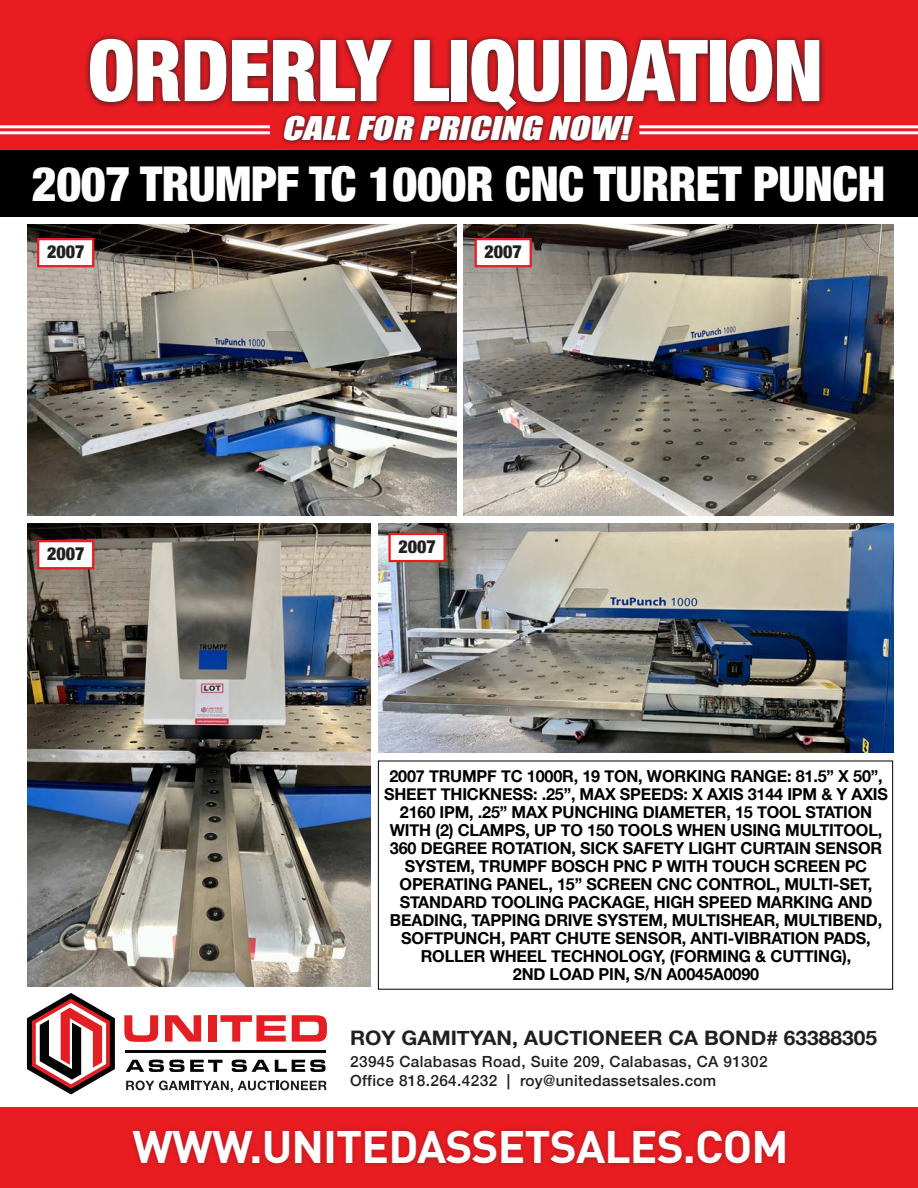
<style>
.page{position:relative;width:918px;height:1188px;background:#fff}
.page>*{position:absolute;margin:0;border:0;box-sizing:border-box;transform-origin:0 0}
.Paragraph_Style_1{font:900 condensed 85.5px "Helvetica Neue";letter-spacing:-.01em;color:#fff}
.Paragraph_Style_1-2{font:900 condensed 48px "Helvetica Neue";letter-spacing:-.01em;color:#fff}
.Paragraph_Style_1-3{font:700 45px "DIN";letter-spacing:-.02em;color:#fff}
.t1{font:italic 30px "Impact";color:#fff;scale:1.25 1}
.Paragraph_Style_1-4{font:700 19.95px "Helvetica Neue";color:#231f20;scale:1.05 1}
.t2{font:900 condensed 18px "Helvetica Neue";color:#231f20}
.Paragraph_Style_1-5{font:700 16.5px/18px "Helvetica Neue";letter-spacing:-.01em;color:#000;text-align:center}
.Paragraph_Style_1-6{font:500 15.3px "Helvetica Neue";letter-spacing:.025em;color:#231f20}
</style>
<div class="page">
<div style="left:0;top:0;width:918px;height:186px;background:#e91c22"></div>
<svg style="left:85px;top:34px;width:740px;height:78px"></svg>
<svg style="left:281px;top:112px;width:355px;height:33px"></svg>
<hr style="left:0;top:125px;width:270px;height:3px;background:#fff">
<hr style="left:0;top:131px;width:270px;height:3px;background:#fff">
<hr style="left:639px;top:125px;width:279px;height:3px;background:#fff">
<hr style="left:639px;top:131px;width:279px;height:3px;background:#fff">
<div style="left:0;top:150px;width:918px;height:67px;background:#000"></div>
<div style="left:0;top:1107px;width:918px;height:81px;background:#e91c22"></div>
<div style="left:127px;top:1125px;width:663px;height:44px;background:#231f20;opacity:.3"></div>
<svg style="left:124px;top:1015px;width:34px;height:27px"></svg>
<svg style="left:165px;top:1015px;width:36px;height:27px"></svg>
<div style="left:208px;top:1015px;width:8px;height:27px;background:#e31e24"></div>
<svg style="left:220px;top:1015px;width:66px;height:27px"></svg>
<svg style="left:292px;top:1015px;width:35px;height:27px"></svg>
<svg style="left:126px;top:1060px;width:97px;height:12px"></svg>
<svg style="left:232px;top:1060px;width:94px;height:12px"></svg>
<hr style="left:125px;top:1050px;width:201px;height:2px;background:#040503">
<svg style="left:27px;top:993px;width:88px;height:101px"></svg>
<svg style="left:126px;top:1081px;width:201px;height:11px"></svg>
<div style="left:378px;top:761px;width:515px;height:229px;border:1px solid #000"></div>
<img style="left:27px;top:225px;width:429px;height:291px">
<img style="left:464px;top:225px;width:429px;height:291px">
<div style="left:37px;top:238px;width:57px;height:29px;background:#fff;border:2px solid #e91c22"></div>
<div style="left:475px;top:238px;width:57px;height:29px;background:#fff;border:2px solid #e91c22"></div>
<img style="left:27px;top:524px;width:343px;height:463px">
<img style="left:378px;top:524px;width:515px;height:229px">
<div style="left:388px;top:533px;width:58px;height:29px;background:#fff;border:2px solid #e91c22"></div>
<div style="left:37px;top:540px;width:57px;height:29px;background:#fff;border:2px solid #e91c22"></div>
<p class="Paragraph_Style_1" style="left:88px;top:0;width:736px">ORDERLY LIQUIDATION</p>
<p class="t1" style="left:281px;top:105px;width:287px">CALLFOR PRICING NOW!</p>
<p class="Paragraph_Style_1-2" style="left:32px;top:145px;width:855px">2007 TRUMPF TC 1000R CNC TURRET PUNCH</p>
<p class="t2" style="left:47px;top:237px;width:39px">2007</p>
<p class="t2" style="left:485px;top:237px;width:39px">2007</p>
<p class="t2" style="left:47px;top:539px;width:39px">2007</p>
<p class="t2" style="left:398px;top:532px;width:39px">2007</p>
<p class="Paragraph_Style_1-5" style="left:384px;top:768px;width:506px">2007 TRUMPF TC 1000R, 19 TON, WORKING RANGE: 81.5” X 50”, SHEET THICKNESS: .25”, MAX SPEEDS: X AXIS 3144 IPM &amp; Y AXIS 2160 IPM, .25” MAX PUNCHING DIAMETER, 15 TOOL STATION WITH (2) CLAMPS, UP TO 150 TOOLS WHEN USING MULTITOOL, 360 DEGREE ROTATION, SICK SAFETY LIGHT CURTAIN SENSOR SYSTEM, TRUMPF BOSCH PNC P WITH TOUCH SCREEN PC OPERATING PANEL, 15” SCREEN CNC CONTROL, MULTI-SET, STANDARD TOOLING PACKAGE, HIGH SPEED MARKING AND BEADING, TAPPING DRIVE SYSTEM, MULTISHEAR, MULTIBEND, SOFTPUNCH, PART CHUTE SENSOR, ANTI-VIBRATION PADS, ROLLER WHEEL TECHNOLOGY, (FORMING &amp; CUTTING),<br>2ND LOAD PIN, S/N A0045A0090</p>
<p class="Paragraph_Style_1-4" style="left:350px;top:1022px;width:503px">ROY GAMITYAN, AUCTIONEER CA BOND# 63388305</p>
<p class="Paragraph_Style_1-6" style="left:350px;top:1049px;width:419px">23945 Calabasas Road, Suite 209, Calabasas, CA 91302</p>
<p class="Paragraph_Style_1-6" style="left:350px;top:1068px;width:368px">Office 818.264.4232 | roy@unitedassetsales.com</p>
<p class="Paragraph_Style_1-3" style="left:132px;top:1118px;width:658px">WWW.UNITEDASSETSALES.COM</p>
</div>
